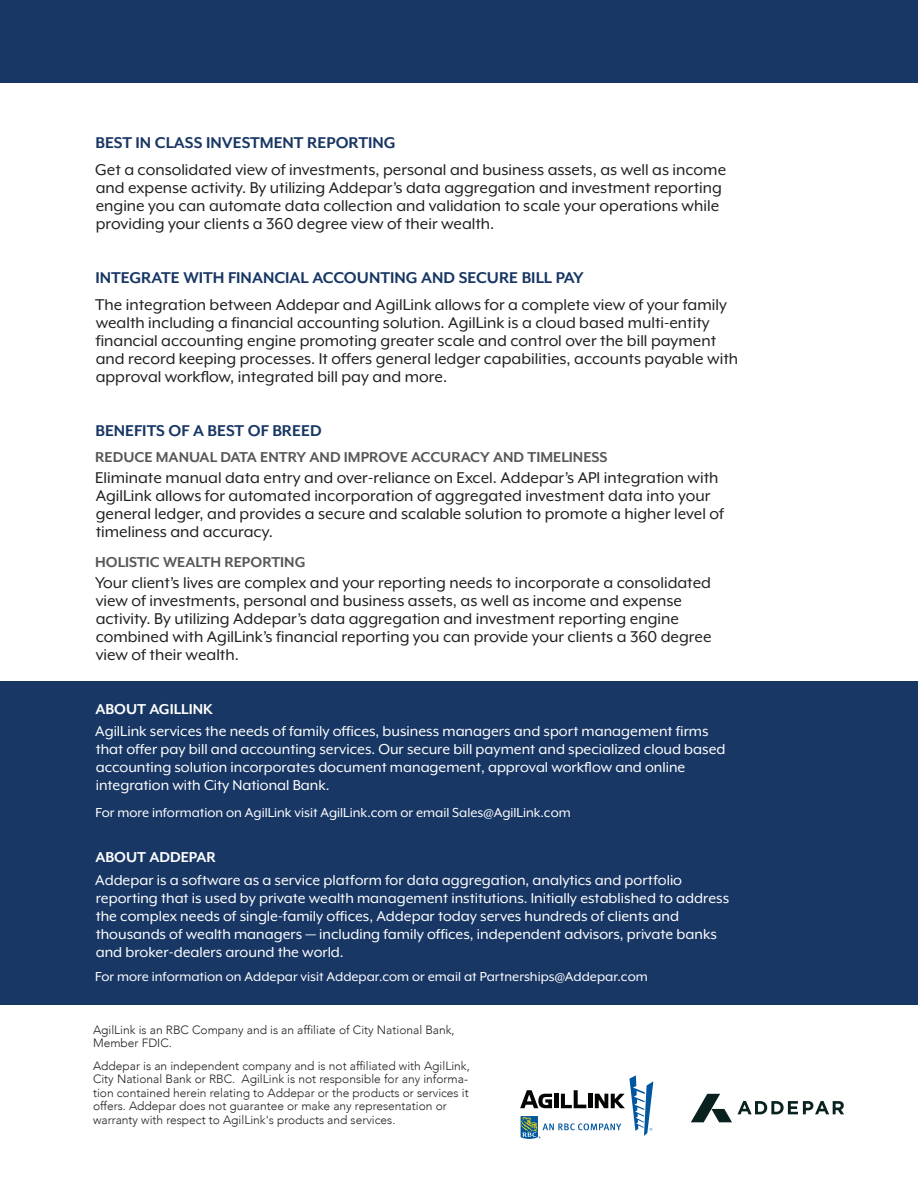
<style>
.page{position:relative;width:918px;height:1188px;background:#fff}
.page>*{position:absolute;margin:0;border:0;box-sizing:border-box;transform-origin:0 0}
.t1{font:18px/18px "Mr Eaves XL Mod OT";color:#231f20}
.t2{font:700 18px "Mr Eaves XL Mod OT";color:#183765}
.t3{font:16.5px/18px "Mr Eaves XL Mod OT";color:#fff}
.t4{font:700 16.5px "Mr Eaves XL Mod OT";color:#57585a}
.t5{font:700 16.5px "Mr Eaves XL Mod OT";color:#fff}
.t6{font:15px "Mr Eaves XL Mod OT";color:#fff}
.t7{font:300 12px/13.5px "Avenir";color:#231f20}
</style>
<div class="page">
<div style="left:0;top:681px;width:918px;height:324px;background:#183765"></div>
<div style="left:0;top:0;width:918px;height:82px;background:#183765"></div>
<svg style="left:738px;top:1101px;width:106px;height:13px"></svg>
<svg style="left:691px;top:1094px;width:41px;height:28px"></svg>
<svg style="left:520px;top:1076px;width:133px;height:63px"></svg>
<p class="t2" style="left:95px;top:134px;width:302px">BEST IN CLASS INVESTMENT REPORTING</p>
<p class="t1" style="left:95px;top:161px;width:633px">Get a consolidated view of investments, personal and business assets, as well as income and expense activity. By utilizing Addepar’s data aggregation and investment reporting engine you can automate data collection and validation to scale your operations while providing your clients a 360 degree view of their wealth.</p>
<p class="t2" style="left:95px;top:269px;width:490px">INTEGRATE WITH FINANCIAL ACCOUNTING AND SECURE BILL PAY</p>
<p class="t1" style="left:95px;top:296px;width:645px">The integration between Addepar and AgilLink allows for a complete view of your family wealth including a financial accounting solution. AgilLink is a cloud based multi-entity financial accounting engine promoting greater scale and control over the bill payment and record keeping processes. It offers general ledger capabilities, accounts payable with approval workflow, integrated bill pay and more.</p>
<p class="t2" style="left:95px;top:422px;width:228px">BENEFITS OF A BEST OF BREED</p>
<p class="t4" style="left:95px;top:448px;width:514px">REDUCE MANUAL DATA ENTRY AND IMPROVE ACCURACY AND TIMELINESS</p>
<p class="t1" style="left:95px;top:468px;width:630px">Eliminate manual data entry and over-reliance on Excel. Addepar’s API integration with AgilLink allows for automated incorporation of aggregated investment data into your general ledger, and provides a secure and scalable solution to promote a higher level of timeliness and accuracy.</p>
<p class="t4" style="left:95px;top:553px;width:212px">HOLISTIC WEALTH REPORTING</p>
<p class="t1" style="left:95px;top:573px;width:618px">Your client’s lives are complex and your reporting needs to incorporate a consolidated view of investments, personal and business assets, as well as income and expense activity. By utilizing Addepar’s data aggregation and investment reporting engine combined with AgilLink’s financial reporting you can provide your clients a 360 degree view of their wealth.</p>
<p class="t5" style="left:95px;top:700px;width:119px">ABOUT AGILLINK</p>
<p class="t3" style="left:95px;top:722px;width:632px">AgilLink services the needs of family offices, business managers and sport management firms that offer pay bill and accounting services. Our secure bill payment and specialized cloud based accounting solution incorporates document management, approval workflow and online integration with City National Bank.</p>
<p class="t6" style="left:95px;top:805px;width:477px">For more information on AgilLink visit AgilLink.com or email Sales@AgilLink.com</p>
<p class="t5" style="left:95px;top:849px;width:122px">ABOUT ADDEPAR</p>
<p class="t3" style="left:95px;top:871px;width:636px">Addepar is a software as a service platform for data aggregation, analytics and portfolio reporting that is used by private wealth management institutions. Initially established to address the complex needs of single-family offices, Addepar today serves hundreds of clients and thousands of wealth managers — including family offices, independent advisors, private banks and broker-dealers around the world.</p>
<p class="t6" style="left:95px;top:969px;width:554px">For more information on Addepar visit Addepar.com or email at Partnerships@Addepar.com</p>
<p class="t7" style="left:93px;top:1023px;width:363px">AgilLink is an RBC Company and is an affiliate of City National Bank,<br>Member FDIC.</p>
<p class="t7" style="left:93px;top:1059px;width:378px">Addepar is an independent company and is not affiliated with AgilLink, City National Bank or RBC. AgilLink is not responsible for any informa&shy;tion contained herein relating to Addepar or the products or services it offers. Addepar does not guarantee or make any representation or warranty with respect to AgilLink's products and services.</p>
</div>
